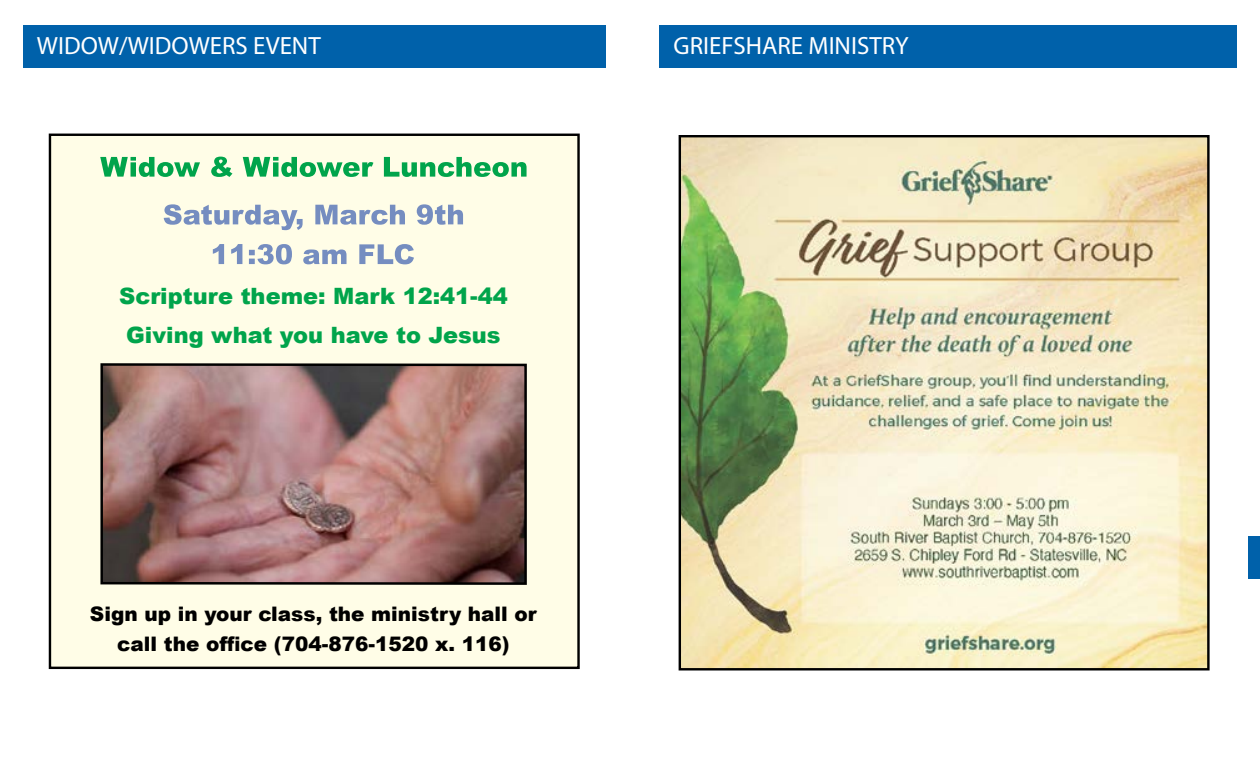
<style>
.page{position:relative;width:1260px;height:765px;background:#fff}
.page>*{position:absolute;margin:0;border:0;box-sizing:border-box;transform-origin:0 0}
.t1{font:25px "Myriad Pro";color:#fff}
.t2{font:900 22.5px/39.6px "Arial";color:#00a44b;text-align:center}
.t3{font:900 20px/29.6px "Arial";color:#000;text-align:center}
</style>
<div class="page">
<div style="left:660px;top:25px;width:577px;height:42px;background:#0061aa"></div>
<div style="left:23px;top:25px;width:583px;height:42px;background:#0061aa"></div>
<img style="left:682px;top:138px;width:525px;height:529px">
<div style="left:679px;top:135px;width:531px;height:535px;border:2px solid #000"></div>
<div style="left:1249px;top:536px;width:11px;height:42px;background:#0061aa"></div>
<div style="left:50px;top:135px;width:529px;height:533px;background:#fffde7"></div>
<div style="left:49px;top:134px;width:531px;height:535px;border:2px solid #000"></div>
<svg style="left:100px;top:157px;width:427px;height:20px"></svg>
<svg style="left:164px;top:204px;width:299px;height:26px"></svg>
<svg style="left:213px;top:244px;width:201px;height:20px"></svg>
<svg style="left:100px;top:363px;width:427px;height:222px"></svg>
<p class="t1" style="left:37px;top:30px;width:285px">WIDOW/WIDOWERS EVENT</p>
<p class="t1" style="left:674px;top:30px;width:236px">GRIEFSHARE MINISTRY</p>
<p class="t2" style="left:119px;top:275px;width:390px">Scripture theme: Mark 12:41-44<br>Giving what you have to Jesus</p>
<p class="t3" style="left:90px;top:599px;width:448px">Sign up in your class, the ministry hall or call the office (704-876-1520 x. 116)</p>
</div>
